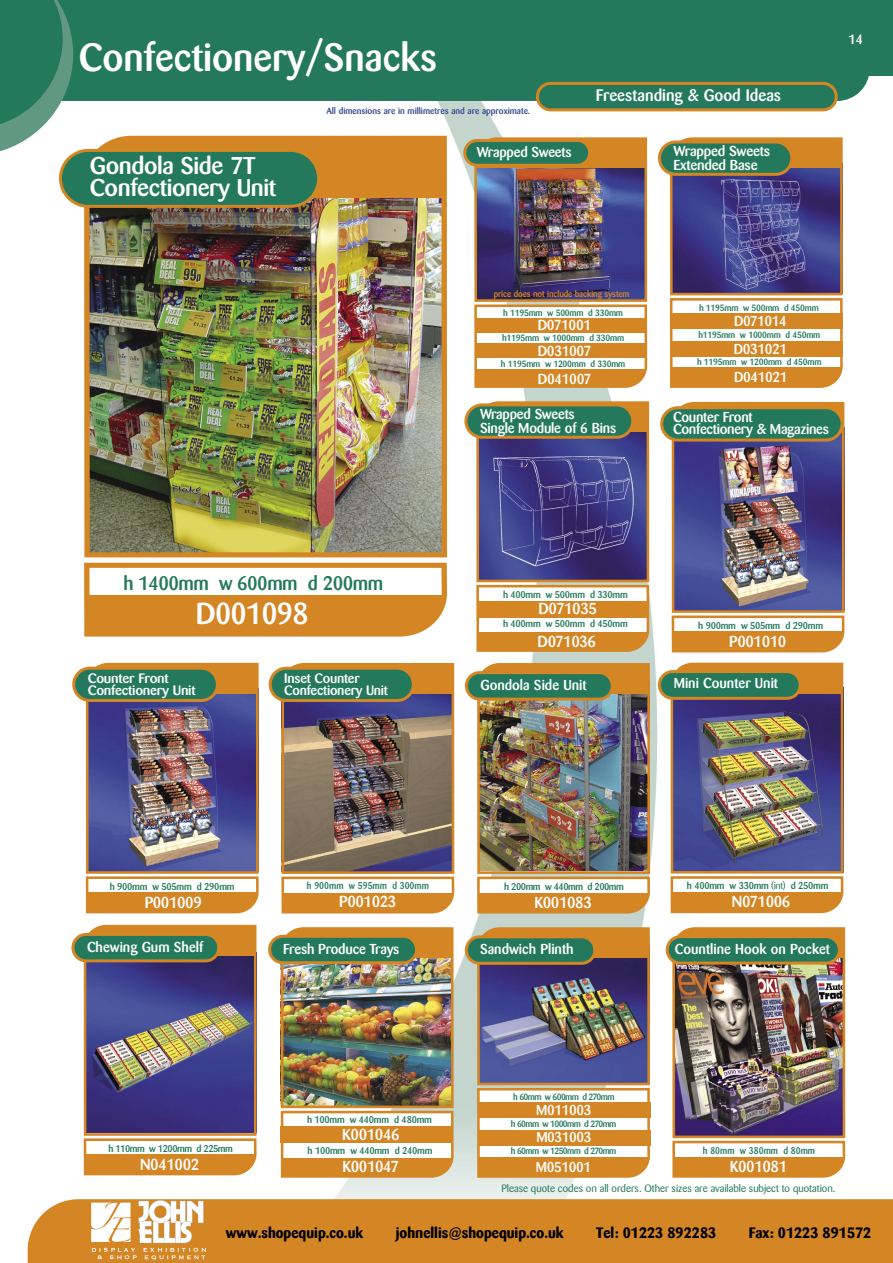
<style>
.page{position:relative;width:893px;height:1263px;background:#fff}
.page>*{position:absolute;margin:0;border:0;box-sizing:border-box;transform-origin:0 0}
.t1{font:500 39px "Barmeno";color:#fff}
.t2{font:500 30px "Barmeno";letter-spacing:-.025em;color:#fff}
.t3{font:500 24px/22.5px "Barmeno";letter-spacing:-.015em;color:#fff;scale:1.04 1}
.t4{font:500 19.5px "Barmeno";letter-spacing:-.025em;color:#24795d}
.t5{font:500 16.5px "Barmeno";color:#fff}
.t6{font:500 15.75px "Barmeno";letter-spacing:-.025em;color:#fff}
.t7{font:700 15px "Barmeno";color:#000}
.t8{font:500 14.4px "Barmeno";letter-spacing:-.025em;color:#fff}
.t9{font:500 14.25px/13.5px "Barmeno";letter-spacing:-.015em;color:#fff}
.t10{font:500 13.5px/12.8px "Barmeno";letter-spacing:-.015em;color:#fff}
.t11{font:500 13.5px/12.8px "Barmeno";letter-spacing:-.015em;color:#fff;scale:1.07 1}
.t12{font:10.5px "Barmeno";color:#24795d}
.t13{font:500 9.75px "Barmeno";letter-spacing:-.025em;color:#24795d}
.t14{font:500 9.75px "Barmeno";letter-spacing:-.05em;color:#24795d}
.t15{font:500 9.75px "Barmeno";color:#24795d;scale:.93 1}
.t16{font:500 9px "Barmeno";letter-spacing:-.025em;color:#24795d}
.t17{font:500 9px "Barmeno";letter-spacing:-.07em;color:#24795d}
.t18{font:500 9px "Barmeno";color:#37468e}
.t19{font:500 9px "Barmeno";letter-spacing:-.01em;color:#d48625}
.s1{font-weight:400}
</style>
<div class="page">
<img style="left:280px;top:101px;width:393px;height:1098px">
<div style="left:73px;top:75px;width:797px;height:26px;background:#24795d"></div>
<div style="left:0;top:0;width:892px;height:75px;background:#24795d"></div>
<div style="left:537px;top:83px;width:299px;height:27px;background:#24795d;border-radius:13px"></div>
<div style="left:536px;top:82px;width:302px;height:29px;border:3px solid #d48625;border-radius:13px"></div>
<svg style="left:0;top:0;width:73px;height:155px"></svg>
<div style="left:28px;top:1199px;width:864px;height:64px;background:#d48625"></div>
<svg style="left:476px;top:400px;width:174px;height:252px;background:#786988"></svg>
<svg style="left:669px;top:136px;width:174px;height:252px"></svg>
<img style="left:474px;top:136px;width:174px;height:252px">
<div style="left:465px;top:140px;width:125px;height:25px;background:#24795d;border-radius:12px"></div>
<div style="left:463px;top:139px;width:128px;height:28px;border:3px solid #d48625;border-radius:12px"></div>
<div style="left:659px;top:142px;width:133px;height:32px;background:#24795d;border-radius:16px"></div>
<div style="left:658px;top:140px;width:135px;height:36px;border:3px solid #d48625;border-radius:16px"></div>
<div style="left:466px;top:405px;width:167px;height:32px;background:#24795d;border-radius:16px"></div>
<div style="left:464px;top:403px;width:170px;height:36px;border:3px solid #d48625;border-radius:16px"></div>
<img style="left:671px;top:401px;width:174px;height:252px">
<img style="left:85px;top:662px;width:174px;height:252px">
<img style="left:281px;top:662px;width:174px;height:252px">
<div style="left:662px;top:408px;width:180px;height:32px;background:#24795d;border-radius:16px"></div>
<div style="left:660px;top:406px;width:184px;height:35px;border:3px solid #d48625;border-radius:16px"></div>
<div style="left:74px;top:668px;width:143px;height:32px;background:#24795d;border-radius:16px"></div>
<div style="left:72px;top:667px;width:147px;height:35px;border:3px solid #d48625;border-radius:16px"></div>
<div style="left:270px;top:668px;width:143px;height:32px;background:#24795d;border-radius:16px"></div>
<div style="left:269px;top:667px;width:146px;height:35px;border:3px solid #d48625;border-radius:16px"></div>
<div style="left:476px;top:343px;width:171px;height:15px;background:#d48625"></div>
<div style="left:671px;top:341px;width:171px;height:15px;background:#d48625"></div>
<div style="left:477px;top:600px;width:171px;height:17px;background:#d48625"></div>
<div style="left:476px;top:318px;width:171px;height:14px;background:#d48625"></div>
<div style="left:671px;top:313px;width:171px;height:16px;background:#d48625"></div>
<img style="left:670px;top:661px;width:174px;height:252px">
<div style="left:659px;top:671px;width:141px;height:27px;background:#24795d;border-radius:13px"></div>
<div style="left:658px;top:670px;width:144px;height:30px;border:3px solid #d48625;border-radius:13px"></div>
<img style="left:477px;top:926px;width:174px;height:252px">
<img style="left:83px;top:924px;width:174px;height:251px">
<div style="left:73px;top:934px;width:146px;height:27px;background:#24795d;border-radius:13px"></div>
<div style="left:71px;top:933px;width:149px;height:29px;border:3px solid #d48625;border-radius:13px"></div>
<img style="left:280px;top:926px;width:175px;height:252px">
<div style="left:466px;top:937px;width:129px;height:26px;background:#24795d;border-radius:13px"></div>
<div style="left:465px;top:935px;width:131px;height:30px;border:3px solid #d48625;border-radius:13px"></div>
<div style="left:270px;top:936px;width:147px;height:27px;background:#24795d;border-radius:13px"></div>
<div style="left:268px;top:935px;width:150px;height:29px;border:3px solid #d48625;border-radius:13px"></div>
<div style="left:479px;top:1102px;width:171px;height:16px;background:#d48625"></div>
<div style="left:479px;top:1130px;width:171px;height:15px;background:#d48625"></div>
<div style="left:280px;top:1126px;width:173px;height:17px;background:#d48625"></div>
<img style="left:672px;top:926px;width:174px;height:252px">
<div style="left:667px;top:936px;width:172px;height:27px;background:#24795d;border-radius:13px"></div>
<div style="left:666px;top:935px;width:175px;height:29px;border:3px solid #d48625;border-radius:13px"></div>
<img style="left:477px;top:662px;width:174px;height:252px">
<div style="left:466px;top:673px;width:146px;height:26px;background:#24795d;border-radius:13px"></div>
<div style="left:465px;top:671px;width:149px;height:30px;border:3px solid #d48625;border-radius:13px"></div>
<img style="left:84px;top:133px;width:366px;height:427px">
<svg style="left:84px;top:560px;width:366px;height:77px"></svg>
<div style="left:60px;top:150px;width:259px;height:56px;background:#24795d;border-radius:28px"></div>
<div style="left:59px;top:149px;width:261px;height:59px;border:3px solid #d48625;border-radius:28px"></div>
<img style="left:92px;top:1200px;width:113px;height:60px">
<p class="t1" style="left:79px;top:35px;width:360px">Confectionery/Snacks</p>
<p class="t10" style="left:848px;top:33px;width:16px">14</p>
<p class="t3" style="left:90px;top:154px;width:181px">Gondola Side 7T<br>Confectionery Unit</p>
<p class="t18" style="left:326px;top:106px;width:205px">All dimensions are in millimetres and are approximate.</p>
<p class="t9" style="left:477px;top:145px;width:96px">Wrapped Sweets</p>
<p class="t5" style="left:596px;top:86px;width:187px">Freestanding &amp; Good Ideas</p>
<p class="t9" style="left:673px;top:145px;width:98px">Wrapped Sweets<br>Extended Base</p>
<p class="t19" style="left:494px;top:289px;width:137px">price does not include backing system</p>
<p class="t16" style="left:502px;top:332px;width:124px">h1195mm w 1000mm d 330mm</p>
<p class="t16" style="left:501px;top:358px;width:126px">h 1195mm w 1200mm d 330mm</p>
<p class="t16" style="left:503px;top:307px;width:121px">h 1195mm w 500mm d 330mm</p>
<p class="t8" style="left:538px;top:316px;width:55px">D071001</p>
<p class="t8" style="left:538px;top:342px;width:55px">D031007</p>
<p class="t16" style="left:699px;top:302px;width:121px">h 1195mm w 500mm d 450mm</p>
<p class="t9" style="left:734px;top:314px;width:54px">D071014</p>
<p class="t16" style="left:697px;top:357px;width:126px">h 1195mm w 1200mm d 450mm</p>
<p class="t16" style="left:698px;top:329px;width:123px">h1195mm w 1000mm d 450mm</p>
<p class="t9" style="left:734px;top:342px;width:55px">D031021</p>
<p class="t8" style="left:538px;top:370px;width:55px">D041007</p>
<p class="t9" style="left:734px;top:370px;width:55px">D041021</p>
<p class="t9" style="left:480px;top:407px;width:138px;line-height:14.2px">Wrapped Sweets<br>Single Module of 6 Bins</p>
<p class="t9" style="left:673px;top:411px;width:158px;line-height:12px">Counter Front<br>Confectionery &amp; Magazines</p>
<p class="t4" style="left:124px;top:571px;width:261px">h 1400mm w 600mm d 200mm</p>
<p class="t2" style="left:196px;top:596px;width:114px">D001098</p>
<p class="t11" style="left:88px;top:672px;width:102px">Counter Front<br>Confectionery Unit</p>
<p class="t10" style="left:284px;top:672px;width:105px">Inset Counter<br>Confectionery Unit</p>
<p class="t13" style="left:503px;top:589px;width:126px">h 400mm w 500mm d 330mm</p>
<p class="t6" style="left:538px;top:600px;width:60px">D071035</p>
<p class="t13" style="left:503px;top:618px;width:126px">h 400mm w 500mm d 450mm</p>
<p class="t6" style="left:538px;top:632px;width:60px">D071036</p>
<p class="t9" style="left:480px;top:678px;width:108px">Gondola Side Unit</p>
<p class="t13" style="left:698px;top:620px;width:126px">h 900mm w 505mm d 290mm</p>
<p class="t6" style="left:729px;top:632px;width:59px">P001010</p>
<p class="t9" style="left:674px;top:677px;width:106px">Mini Counter Unit</p>
<p class="t13" style="left:110px;top:881px;width:126px">h 900mm w 505mm d 290mm</p>
<p class="t15" style="left:307px;top:880px;width:133px">h 900mm w 595mm d 300mm</p>
<p class="t6" style="left:339px;top:893px;width:59px">P001023</p>
<p class="t6" style="left:145px;top:893px;width:59px">P001009</p>
<p class="t14" style="left:504px;top:881px;width:121px">h 200mm w 440mm d 200mm</p>
<p class="t6" style="left:534px;top:893px;width:59px">K001083</p>
<p class="t13" style="left:687px;top:880px;width:143px">h 400mm w 330mm <span class="s1">(int)</span> d 250mm</p>
<p class="t6" style="left:732px;top:892px;width:60px">N071006</p>
<p class="t9" style="left:87px;top:940px;width:118px">Chewing Gum Shelf</p>
<p class="t9" style="left:283px;top:942px;width:118px">Fresh Produce Trays</p>
<p class="t9" style="left:480px;top:942px;width:95px">Sandwich Plinth</p>
<p class="t9" style="left:675px;top:942px;width:157px">Countline Hook on Pocket</p>
<p class="t14" style="left:108px;top:1142px;width:126px">h 110mm w 1200mm d 225mm</p>
<p class="t6" style="left:140px;top:1155px;width:61px">N041002</p>
<p class="t13" style="left:307px;top:1114px;width:126px">h 100mm w 440mm d 480mm</p>
<p class="t6" style="left:342px;top:1125px;width:59px">K001046</p>
<p class="t13" style="left:308px;top:1144px;width:126px">h 100mm w 440mm d 240mm</p>
<p class="t6" style="left:342px;top:1157px;width:58px">K001047</p>
<p class="t17" style="left:513px;top:1092px;width:103px">h 60mm w 600mm d 270mm</p>
<p class="t17" style="left:511px;top:1118px;width:107px">h 60mm w 1000mm d 270mm</p>
<p class="t17" style="left:511px;top:1146px;width:107px">h 60mm w 1250mm d 270mm</p>
<p class="t9" style="left:536px;top:1103px;width:57px">M011003</p>
<p class="t9" style="left:536px;top:1131px;width:57px">M031003</p>
<p class="t9" style="left:536px;top:1160px;width:57px">M051001</p>
<p class="t15" style="left:703px;top:1145px;width:122px">h 80mm w 380mm d 80mm</p>
<p class="t6" style="left:730px;top:1157px;width:59px">K001081</p>
<p class="t12" style="left:501px;top:1182px;width:335px">Please quote codes on all orders. Other sizes are available subject to quotation.</p>
<p class="t7" style="left:226px;top:1223px;width:139px">www.shopequip.co.uk</p>
<p class="t7" style="left:396px;top:1223px;width:169px">johnellis@shopequip.co.uk</p>
<p class="t7" style="left:596px;top:1223px;width:122px">Tel: 01223 892283</p>
<p class="t7" style="left:749px;top:1223px;width:124px">Fax: 01223 891572</p>
</div>
